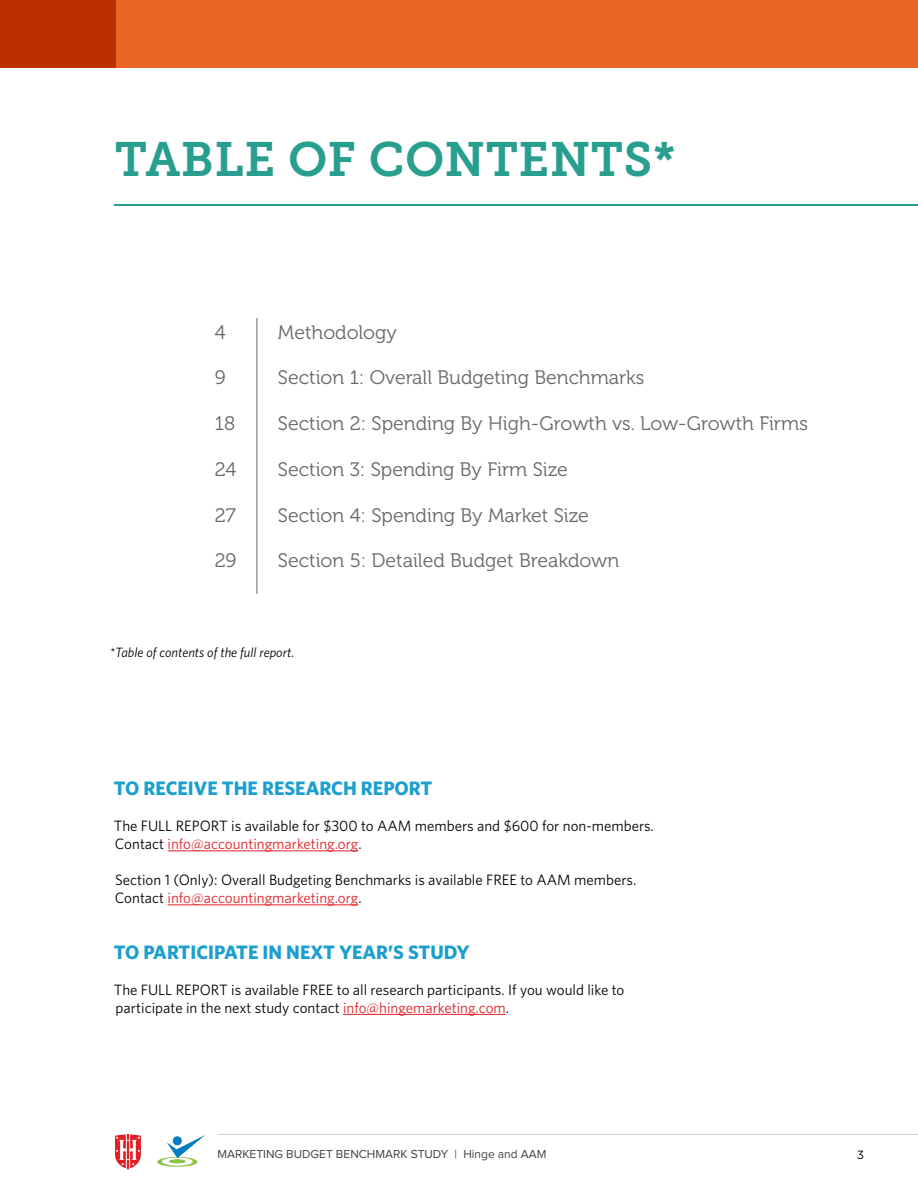
<style>
.page{position:relative;width:918px;height:1188px;background:#fff}
.page>*{position:absolute;margin:0;border:0;box-sizing:border-box;transform-origin:0 0}
.t1{font:48px "Museo Slab 700";letter-spacing:.01em;color:#279e8e}
.t2{font:19.5px "Museo 300";color:#656868}
.t3{font:700 19.5px "Whitney";color:#1b9fcf}
.t4{font:15px/18px "Whitney";color:#000}
.t5{font:italic 13.5px "Whitney";color:#000}
.t6{font:12px "Proxima Nova";color:#3f4343}
.t7{font:11.85px "Gotham";color:#000}
.s1{color:#e11f26}
</style>
<div class="page">
<img style="left:157px;top:1134px;width:49px;height:33px">
<svg style="left:115px;top:1134px;width:26px;height:35px"></svg>
<div style="left:0;top:0;width:918px;height:68px;background:#e76625"></div>
<hr style="left:218px;top:1134px;width:700px;height:1px;background:#cbcbcd">
<div style="left:0;top:0;width:115px;height:68px;background:#bb2f03"></div>
<hr style="left:115px;top:204px;width:803px;height:2px;background:#279e8e">
<hr style="left:257px;top:318px;width:1px;height:276px;background:#656868">
<hr style="left:168px;top:850px;width:190px;height:1px;background:#e11f26">
<hr style="left:168px;top:904px;width:190px;height:1px;background:#e11f26">
<hr style="left:343px;top:1014px;width:163px;height:1px;background:#e11f26">
<h1 class="t1" style="left:115px;top:132px;width:563px">TABLE OF CONTENTS*</h1>
<h2 class="t2" style="left:215px;top:321px;width:12px">4</h2>
<h2 class="t2" style="left:278px;top:321px;width:120px">Methodology</h2>
<h2 class="t2" style="left:215px;top:367px;width:12px">9</h2>
<h2 class="t2" style="left:278px;top:367px;width:368px">Section 1: Overall Budgeting Benchmarks</h2>
<h2 class="t2" style="left:215px;top:413px;width:22px">18</h2>
<h2 class="t2" style="left:278px;top:413px;width:531px">Section 2: Spending By High-Growth vs. Low-Growth Firms</h2>
<h2 class="t2" style="left:215px;top:459px;width:23px">24</h2>
<h2 class="t2" style="left:278px;top:459px;width:291px">Section 3: Spending By Firm Size</h2>
<h2 class="t2" style="left:215px;top:504px;width:22px">27</h2>
<h2 class="t2" style="left:278px;top:504px;width:312px">Section 4: Spending By Market Size</h2>
<h2 class="t2" style="left:215px;top:550px;width:23px">29</h2>
<h2 class="t2" style="left:278px;top:550px;width:343px">Section 5: Detailed Budget Breakdown</h2>
<p class="t5" style="left:110px;top:643px;width:186px">*Table of contents of the full report.</p>
<h2 class="t3" style="left:114px;top:776px;width:320px">TO RECEIVE THE RESEARCH REPORT</h2>
<p class="t4" style="left:114px;top:817px;width:542px">The FULL REPORT is available for $300 to AAM members and $600 for non-members.<br>Contact <span class="s1">info@accountingmarketing.org</span>.</p>
<p class="t4" style="left:115px;top:871px;width:523px">Section 1 (Only): Overall Budgeting Benchmarks is available FREE to AAM members.<br>Contact <span class="s1">info@accountingmarketing.org</span>.</p>
<h2 class="t3" style="left:114px;top:939px;width:357px">TO PARTICIPATE IN NEXT YEAR’S STUDY</h2>
<p class="t4" style="left:114px;top:980px;width:512px">The FULL REPORT is available FREE to all research participants. If you would like to participate in the next study contact <span class="s1">info@hingemarketing.com</span>.</p>
<p class="t6" style="left:217px;top:1149px;width:330px">MARKETING BUDGET BENCHMARK STUDY | Hinge and AAM</p>
<p class="t7" style="left:857px;top:1148px;width:9px">3</p>
</div>
